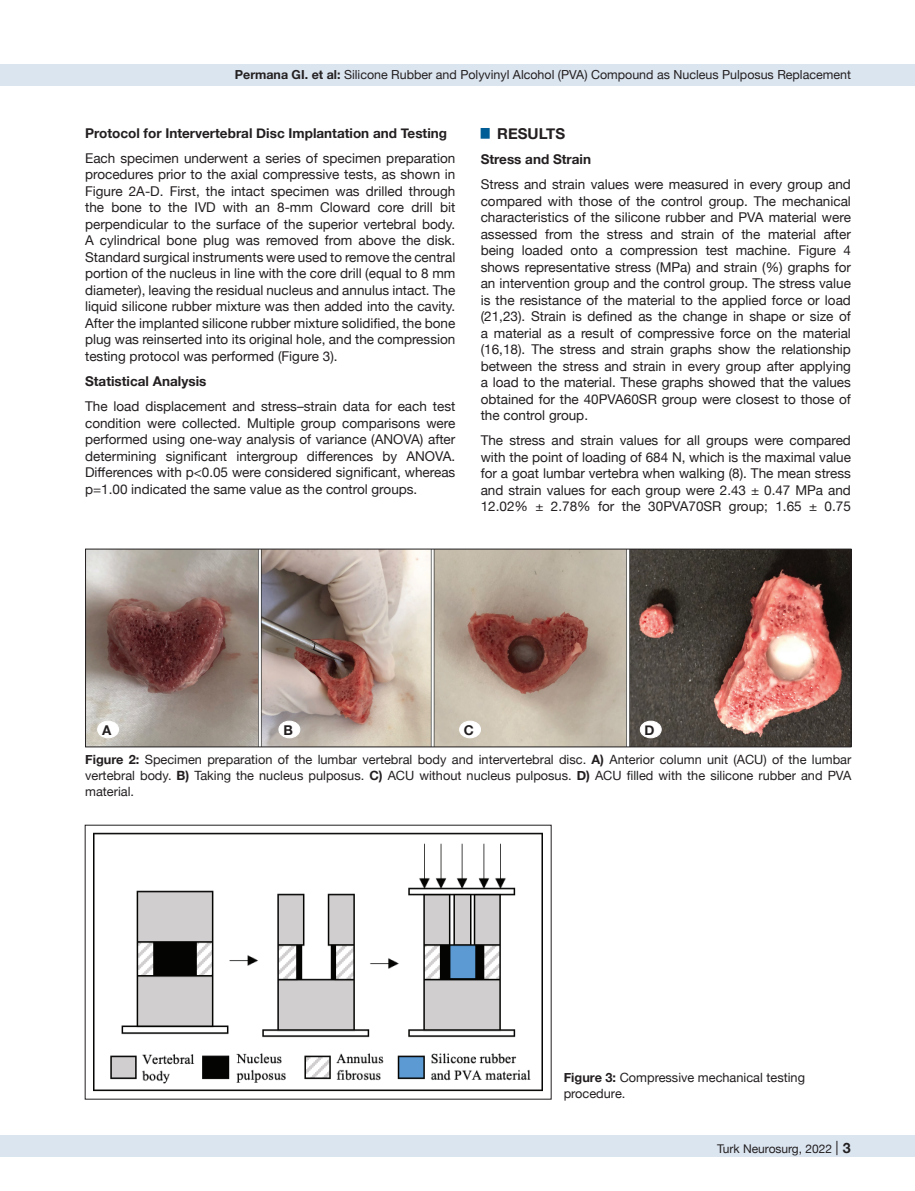
<style>
.page{position:relative;width:915px;height:1191px;background:#fff}
.page>*{position:absolute;margin:0;border:0;box-sizing:border-box;transform-origin:0 0}
.t1{font:700 15px "Helvetica Neue";color:#231f20}
.t2{font:13.5px/16.5px "Helvetica Neue";color:#231f20;text-align:justify}
.t3{font:700 13.5px "Helvetica Neue";color:#231f20}
.t4{font:12.75px/15.8px "Helvetica Neue";color:#231f20;text-align:justify}
.t5{font:12.45px "Helvetica Neue";color:#231f20}
.t6{font:12px "Helvetica Neue";color:#231f20}
.s1{font-weight:700}
.s2{font-size:14.25px}
.s3{font-weight:700;font-size:14.25px}
</style>
<div class="page">
<div style="left:0;top:1135px;width:914px;height:22px;background:#dbe5f0"></div>
<div style="left:0;top:64px;width:914px;height:21px;background:#dbe5f0"></div>
<img style="left:87px;top:551px;width:762px;height:194px">
<div style="left:85px;top:549px;width:766px;height:198px;border:1px solid #231f20"></div>
<img style="left:93px;top:832px;width:450px;height:260px">
<div style="left:98px;top:721px;width:20px;height:17px;background:#fff;border-radius:50%"></div>
<div style="left:97px;top:721px;width:22px;height:17px;border:1px solid #fff;border-radius:50%"></div>
<div style="left:279px;top:721px;width:21px;height:17px;background:#fff;border-radius:50%"></div>
<div style="left:279px;top:721px;width:21px;height:17px;border:1px solid #fff;border-radius:50%"></div>
<div style="left:459px;top:721px;width:21px;height:17px;background:#fff;border-radius:50%"></div>
<div style="left:459px;top:721px;width:21px;height:17px;border:1px solid #fff;border-radius:50%"></div>
<div style="left:640px;top:721px;width:21px;height:17px;background:#fff;border-radius:50%"></div>
<div style="left:640px;top:721px;width:21px;height:17px;border:1px solid #fff;border-radius:50%"></div>
<p class="t5" style="left:235px;top:66px;width:617px"><span class="s1">Permana GI. et al:</span> Silicone Rubber and Polyvinyl Alcohol (PVA) Compound as Nucleus Pulposus Replacement</p>
<p class="t3" style="left:85px;top:122px;width:363px">Protocol for Intervertebral Disc Implantation and Testing</p>
<p class="t2" style="left:85px;top:151px;width:371px">Each specimen underwent a series of specimen preparation procedures prior to the axial compressive tests, as shown in Figure 2A-D. First, the intact specimen was drilled through the bone to the IVD with an 8-mm Cloward core drill bit perpendicular to the surface of the superior vertebral body.<br>A cylindrical bone plug was removed from above the disk.<br>Standard surgical instruments were used to remove the central portion of the nucleus in line with the core drill (equal to 8 mm diameter), leaving the residual nucleus and annulus intact. The liquid silicone rubber mixture was then added into the cavity.<br>After the implanted silicone rubber mixture solidified, the bone plug was reinserted into its original hole, and the compression testing protocol was performed (Figure 3).</p>
<p class="t3" style="left:85px;top:370px;width:123px">Statistical Analysis</p>
<p class="t2" style="left:85px;top:399px;width:371px">The load displacement and stress–strain data for each test condition were collected. Multiple group comparisons were performed using one-way analysis of variance (ANOVA) after determining significant intergroup differences by ANOVA.<br>Differences with p&lt;0.05 were considered significant, whereas p=1.00 indicated the same value as the control groups.</p>
<p class="t1" style="left:480px;top:122px;width:86px"><sup>█</sup> RESULTS</p>
<p class="t3" style="left:480px;top:149px;width:112px">Stress and Strain</p>
<p class="t2" style="left:480px;top:177px;width:371px">Stress and strain values were measured in every group and compared with those of the control group. The mechanical characteristics of the silicone rubber and PVA material were assessed from the stress and strain of the material after being loaded onto a compression test machine. Figure 4 shows representative stress (MPa) and strain (%) graphs for an intervention group and the control group. The stress value is the resistance of the material to the applied force or load (21,23). Strain is defined as the change in shape or size of a material as a result of compressive force on the material (16,18). The stress and strain graphs show the relationship between the stress and strain in every group after applying a load to the material. These graphs showed that the values obtained for the 40PVA60SR group were closest to those of the control group.</p>
<p class="t2" style="left:480px;top:433px;width:371px">The stress and strain values for all groups were compared with the point of loading of 684 N, which is the maximal value for a goat lumbar vertebra when walking (8). The mean stress and strain values for each group were 2.43 ± 0.47 MPa and 12.02% ± 2.78% for the 30PVA70SR group; 1.65 ± 0.75</p>
<p class="t3" style="left:102px;top:719px;width:11px">A</p>
<p class="t3" style="left:283px;top:719px;width:11px">B</p>
<p class="t3" style="left:463px;top:719px;width:12px">C</p>
<p class="t3" style="left:644px;top:719px;width:12px">D</p>
<p class="t4" style="left:85px;top:752px;width:767px"><span class="s1">Figure 2:</span> Specimen preparation of the lumbar vertebral body and intervertebral disc. <span class="s1">A)</span> Anterior column unit (ACU) of the lumbar vertebral body. <span class="s1">B)</span> Taking the nucleus pulposus. <span class="s1">C)</span> ACU without nucleus pulposus. <span class="s1">D)</span> ACU filled with the silicone rubber and PVA material.</p>
<p class="t4" style="left:563px;top:1070px;width:243px"><span class="s1">Figure 3:</span> Compressive mechanical testing procedure.</p>
<p class="t6" style="left:716px;top:1140px;width:156px">Turk Neurosurg, 2022 <span class="s2">|</span> <span class="s3">3 3</span></p>
</div>
